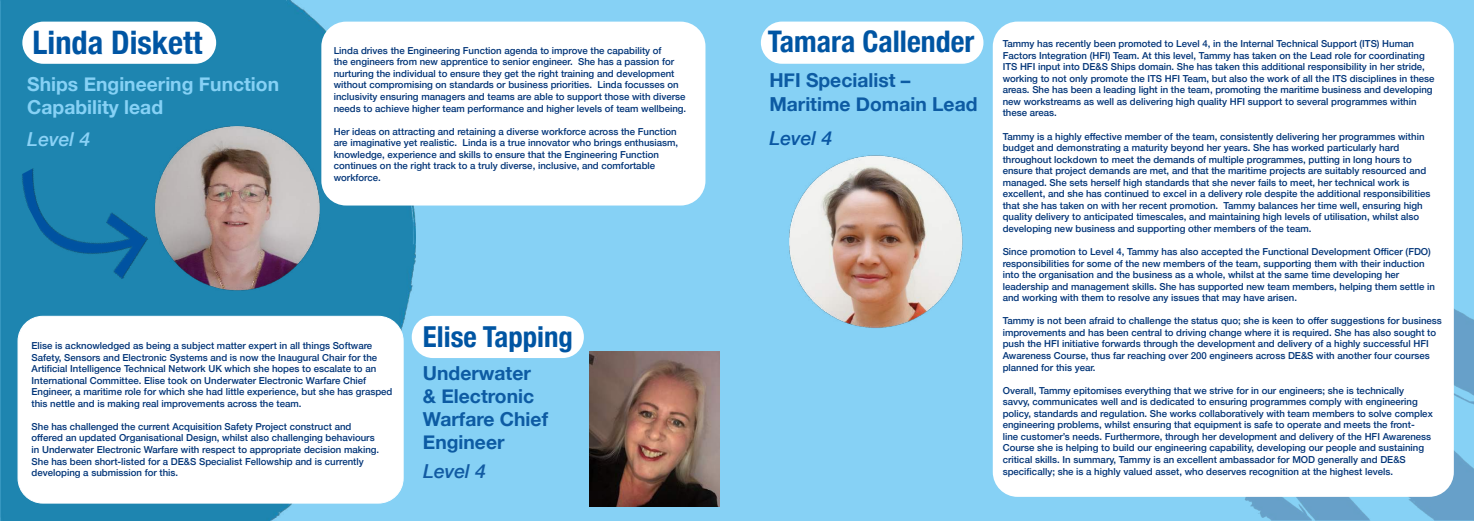
<style>
.page{position:relative;width:1474px;height:521px;background:#fff}
.page>*{position:absolute;margin:0;border:0;box-sizing:border-box;transform-origin:0 0}
.t1{font:700 condensed 32.38px "Helvetica Neue";color:#0055a3}
.t2{font:700 condensed 29.75px "Helvetica Neue";color:#0055a3}
.t3{font:700 condensed 28.88px "Helvetica Neue";color:#0055a3}
.t4{font:700 19.25px/23.1px "Helvetica Neue";color:#0d5ba3}
.t5{font:700 19.25px/23.1px "Helvetica Neue";color:#86d1f5}
.t6{font:italic 500 19.25px "Helvetica Neue";color:#8bd2f6}
.t7{font:italic 500 19.25px "Helvetica Neue";color:#125ba3}
.t8{font:italic 500 19.25px "Helvetica Neue";color:#0a57a3}
.t9{font:500 9.62px/11.5px "Helvetica Neue";color:#003478}
</style>
<div class="page">
<div style="left:0;top:0;width:737px;height:521px;background:#86d1f5"></div>
<div style="left:737px;top:0;width:736px;height:521px;background:#86d1f5"></div>
<img style="left:0;top:0;width:415px;height:521px">
<div style="left:22px;top:22px;width:194px;height:42px;background:#fff;border-radius:21px"></div>
<div style="left:321px;top:22px;width:384px;height:183px;background:#fff;border-radius:25px"></div>
<img style="left:1245px;top:267px;width:228px;height:254px">
<img style="left:13px;top:136px;width:146px;height:166px">
<div style="left:18px;top:316px;width:385px;height:187px;background:#fff;border-radius:25px"></div>
<div style="left:18px;top:316px;width:385px;height:187px;border:1px solid #fff;border-radius:25px"></div>
<div style="left:412px;top:316px;width:172px;height:42px;background:#fff;border-radius:21px"></div>
<img style="left:589px;top:351px;width:130px;height:156px">
<img style="left:153px;top:123px;width:168px;height:175px">
<div style="left:992px;top:22px;width:461px;height:475px;background:#fff;border-radius:25px"></div>
<div style="left:761px;top:22px;width:222px;height:42px;background:#fff;border-radius:21px"></div>
<img style="left:789px;top:155px;width:174px;height:173px">
<h1 class="t1" style="left:33px;top:16px;width:171px">Linda Diskett</h1>
<h3 class="t5" style="left:27px;top:73px;width:253px">Ships Engineering Function<br>Capability lead</h3>
<h3 class="t6" style="left:27px;top:122px;width:64px">Level 4</h3>
<p class="t9" style="left:334px;top:44px;width:354px">Linda drives the Engineering Function agenda to improve the capability of<br>the engineers from new apprentice to senior engineer. She has a passion for nurturing the individual to ensure they get the right training and development without compromising on standards or business priorities. Linda focusses on inclusivity ensuring managers and teams are able to support those with diverse needs to achieve higher team performance and higher levels of team wellbeing.</p>
<p class="t9" style="left:334px;top:125px;width:346px">Her ideas on attracting and retaining a diverse workforce across the Function are imaginative yet realistic. Linda is a true innovator who brings enthusiasm, knowledge, experience and skills to ensure that the Engineering Function continues on the right track to a truly diverse, inclusive, and comfortable workforce.</p>
<p class="t9" style="left:32px;top:339px;width:362px">Elise is acknowledged as being a subject matter expert in all things Software Safety, Sensors and Electronic Systems and is now the Inaugural Chair for the Artificial Intelligence Technical Network UK which she hopes to escalate to an International Committee. Elise took on Underwater Electronic Warfare Chief Engineer, a maritime role for which she had little experience, but she has grasped this nettle and is making real improvements across the team.</p>
<p class="t9" style="left:32px;top:420px;width:349px">She has challenged the current Acquisition Safety Project construct and offered an updated Organisational Design, whilst also challenging behaviours in Underwater Electronic Warfare with respect to appropriate decision making.<br>She has been short-listed for a DE&amp;S Specialist Fellowship and is currently developing a submission for this.</p>
<h3 class="t3" style="left:423px;top:312px;width:152px">Elise Tapping</h3>
<h3 class="t4" style="left:423px;top:362px;width:127px">Underwater &amp; Electronic<br>Warfare Chief<br>Engineer</h3>
<h3 class="t7" style="left:423px;top:455px;width:64px">Level 4</h3>
<h2 class="t2" style="left:768px;top:17px;width:208px">Tamara Callender</h2>
<h3 class="t4" style="left:769px;top:70px;width:210px">HFI Specialist –<br>Maritime Domain Lead</h3>
<h3 class="t8" style="left:769px;top:122px;width:64px">Level 4</h3>
<p class="t9" style="left:1002px;top:37px;width:433px">Tammy has recently been promoted to Level 4, in the Internal Technical Support (ITS) Human Factors Integration (HFI) Team. At this level, Tammy has taken on the Lead role for coordinating ITS HFI input into DE&amp;S Ships domain. She has taken this additional responsibility in her stride, working to not only promote the ITS HFI Team, but also the work of all the ITS disciplines in these areas. She has been a leading light in the team, promoting the maritime business and developing new workstreams as well as delivering high quality HFI support to several programmes within these areas.</p>
<p class="t9" style="left:1002px;top:130px;width:429px">Tammy is a highly effective member of the team, consistently delivering her programmes within budget and demonstrating a maturity beyond her years. She has worked particularly hard throughout lockdown to meet the demands of multiple programmes, putting in long hours to ensure that project demands are met, and that the maritime projects are suitably resourced and managed. She sets herself high standards that she never fails to meet, her technical work is excellent, and she has continued to excel in a delivery role despite the additional responsibilities that she has taken on with her recent promotion. Tammy balances her time well, ensuring high quality delivery to anticipated timescales, and maintaining high levels of utilisation, whilst also developing new business and supporting other members of the team.</p>
<p class="t9" style="left:1002px;top:245px;width:434px">Since promotion to Level 4, Tammy has also accepted the Functional Development Officer (FDO) responsibilities for some of the new members of the team, supporting them with their induction into the organisation and the business as a whole, whilst at the same time developing her leadership and management skills. She has supported new team members, helping them settle in and working with them to resolve any issues that may have arisen.</p>
<p class="t9" style="left:1002px;top:314px;width:440px">Tammy is not been afraid to challenge the status quo; she is keen to offer suggestions for business improvements and has been central to driving change where it is required. She has also sought to push the HFI initiative forwards through the development and delivery of a highly successful HFI Awareness Course, thus far reaching over 200 engineers across DE&amp;S with another four courses planned for this year.</p>
<p class="t9" style="left:1002px;top:384px;width:431px">Overall, Tammy epitomises everything that we strive for in our engineers; she is technically savvy, communicates well and is dedicated to ensuring programmes comply with engineering policy, standards and regulation. She works collaboratively with team members to solve complex engineering problems, whilst ensuring that equipment is safe to operate and meets the front-<br>line customer’s needs. Furthermore, through her development and delivery of the HFI Awareness Course she is helping to build our engineering capability, developing our people and sustaining critical skills. In summary, Tammy is an excellent ambassador for MOD generally and DE&amp;S specifically; she is a highly valued asset, who deserves recognition at the highest levels.</p>
</div>
